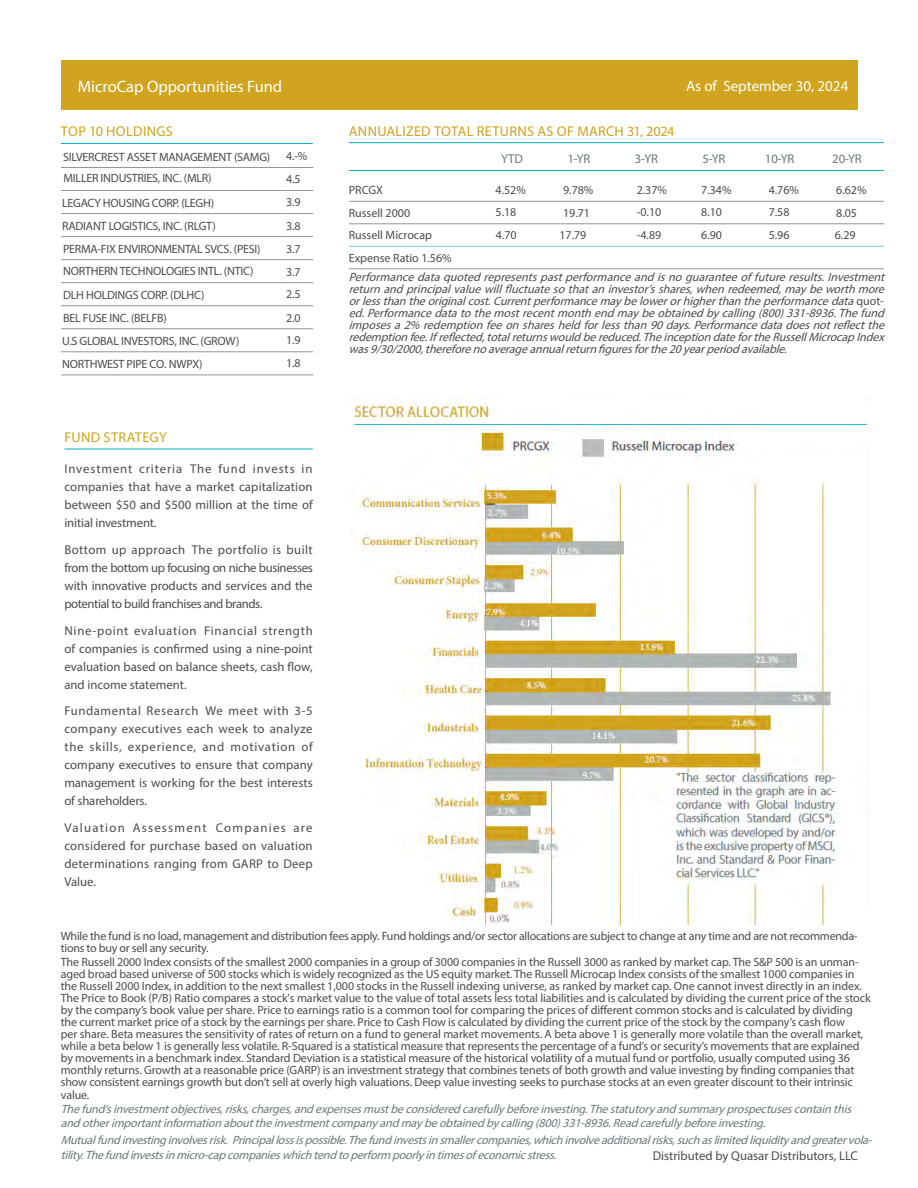
<style>
.page{position:relative;width:918px;height:1188px;background:#fff}
.page>*{position:absolute;margin:0;border:0;box-sizing:border-box;transform-origin:0 0}
.t1{font:16.5px "Myriad Pro";color:#fff}
.t2{font:15px "Myriad Pro";color:#fff}
.t3{font:14.25px "Myriad Pro";letter-spacing:.02em;color:#d0a41f}
.t4{font:12.75px/18px "Myriad Pro";color:#4b4c4d;text-align:justify}
.t5{font:12.75px "Myriad Pro";letter-spacing:-.015em;color:#6a787b}
.t6{font:12px/12px "Myriad Pro";letter-spacing:-.01em;color:#4b4c4d}
.t7{font:italic 12px/12px "Myriad Pro";color:#4b4c4d}
.t8{font:italic 12px/13.5px "Myriad Pro";color:#6a787b}
.s1{font-style:normal}
</style>
<div class="page">
<div style="left:61px;top:61px;width:796px;height:49px;background:#d0a41f"></div>
<hr style="left:61px;top:143px;width:252px;height:1px;background:#00a9bf">
<hr style="left:349px;top:142px;width:535px;height:1px;background:#00a9bf">
<hr style="left:349px;top:170px;width:535px;height:1px;background:#00a9bf">
<hr style="left:349px;top:201px;width:535px;height:1px;background:#939598">
<hr style="left:349px;top:223px;width:535px;height:1px;background:#939598">
<hr style="left:349px;top:246px;width:535px;height:1px;background:#73cdda">
<hr style="left:349px;top:268px;width:535px;height:1px;background:#939598">
<hr style="left:61px;top:167px;width:225px;height:1px;background:#939598">
<svg style="left:286px;top:167px;width:27px;height:1px"></svg>
<hr style="left:61px;top:190px;width:225px;height:1px;background:#939598">
<svg style="left:286px;top:190px;width:27px;height:1px"></svg>
<hr style="left:61px;top:213px;width:225px;height:1px;background:#939598">
<svg style="left:286px;top:213px;width:27px;height:1px"></svg>
<hr style="left:61px;top:236px;width:225px;height:1px;background:#939598">
<svg style="left:286px;top:236px;width:27px;height:1px"></svg>
<hr style="left:61px;top:259px;width:225px;height:1px;background:#939598">
<svg style="left:286px;top:259px;width:27px;height:1px"></svg>
<hr style="left:61px;top:282px;width:225px;height:1px;background:#939598">
<svg style="left:286px;top:282px;width:27px;height:1px"></svg>
<hr style="left:61px;top:305px;width:225px;height:1px;background:#939598">
<svg style="left:286px;top:305px;width:27px;height:1px"></svg>
<hr style="left:61px;top:328px;width:225px;height:1px;background:#939598">
<svg style="left:286px;top:328px;width:27px;height:1px"></svg>
<hr style="left:61px;top:351px;width:225px;height:1px;background:#939598">
<svg style="left:286px;top:351px;width:27px;height:1px"></svg>
<hr style="left:61px;top:375px;width:225px;height:1px;background:#939598">
<svg style="left:286px;top:375px;width:27px;height:1px"></svg>
<hr style="left:64px;top:449px;width:249px;height:1px;background:#00a9bf">
<img style="left:351px;top:397px;width:516px;height:528px">
<p class="t2" style="left:686px;top:77px;width:164px">As of September 30, 2024</p>
<h1 class="t1" style="left:78px;top:76px;width:206px">MicroCap Opportunities Fund</h1>
<p class="t3" style="left:61px;top:123px;width:113px">TOP 10 HOLDINGS</p>
<p class="t3" style="left:349px;top:122px;width:327px">ANNUALIZED TOTAL RETURNS AS OF MARCH 31, 2024</p>
<p class="t5" style="left:501px;top:151px;width:23px">YTD</p>
<p class="t5" style="left:567px;top:151px;width:25px">1-YR</p>
<p class="t5" style="left:635px;top:151px;width:25px">3-YR</p>
<p class="t5" style="left:702px;top:151px;width:25px">5-YR</p>
<p class="t5" style="left:765px;top:151px;width:31px">10-YR</p>
<p class="t5" style="left:832px;top:151px;width:31px">20-YR</p>
<p class="t6" style="left:349px;top:184px;width:36px">PRCGX</p>
<p class="t6" style="left:836px;top:184px;width:32px">6.62%</p>
<p class="t6" style="left:349px;top:207px;width:63px">Russell 2000</p>
<p class="t6" style="left:496px;top:206px;width:22px">5.18</p>
<p class="t6" style="left:563px;top:207px;width:29px">19.71</p>
<p class="t6" style="left:637px;top:206px;width:26px">-0.10</p>
<p class="t6" style="left:701px;top:206px;width:22px">8.10</p>
<p class="t6" style="left:769px;top:206px;width:22px">7.58</p>
<p class="t6" style="left:836px;top:207px;width:22px">8.05</p>
<p class="t6" style="left:349px;top:229px;width:85px">Russell Microcap</p>
<p class="t6" style="left:496px;top:229px;width:22px">4.70</p>
<p class="t6" style="left:559px;top:229px;width:29px">17.79</p>
<p class="t6" style="left:637px;top:229px;width:26px">-4.89</p>
<p class="t6" style="left:701px;top:229px;width:22px">6.90</p>
<p class="t6" style="left:769px;top:229px;width:22px">5.96</p>
<p class="t6" style="left:835px;top:229px;width:22px">6.29</p>
<p class="t6" style="left:349px;top:252px;width:104px">Expense Ratio 1.56%</p>
<p class="t7" style="left:349px;top:270px;width:541px">Performancedataquotedrepresentspastperformanceandisnoguaranteeoffutureresults.Investment returnandprincipalvaluewillfluctuatesothataninvestor’sshares,whenredeemed,maybeworthmore orlessthantheoriginalcost.Currentperformancemaybelowerorhigherthantheperformancedata<span class="s1">q u o t - </span>ed.Performancedatatothemostrecentmonthendmaybeobtainedbycalling(800)331-8936.Thefund imposesa2% redemptionfeeonsharesheldforlessthan90days.Performancedatadoesnotreflectthe redemptionfee.Ifreflected,totalreturnswouldbereduced.TheinceptiondatefortheRussellMicrocapIndex was9/30/2000,thereforenoaverageannualreturnfiguresforthe20yearperiodavailable.</p>
<p class="t6" style="left:63px;top:151px;width:209px">SILVERCREST ASSET MANAGEMENT (SAMG)</p>
<p class="t6" style="left:286px;top:150px;width:23px">4.-%</p>
<p class="t6" style="left:64px;top:172px;width:149px">MILLER INDUSTRIES, INC. (MLR)</p>
<p class="t6" style="left:286px;top:168px;width:16px;line-height:22.5px">4.5<br>3.9</p>
<p class="t6" style="left:63px;top:243px;width:199px">PERMA-FIX ENVIRONMENTAL SVCS. (PESI)</p>
<p class="t6" style="left:62px;top:197px;width:153px">LEGACY HOUSING CORP. (LEGH)</p>
<p class="t6" style="left:286px;top:219px;width:16px">3.8</p>
<p class="t6" style="left:62px;top:220px;width:155px">RADIANT LOGISTICS, INC. (RLGT)</p>
<p class="t6" style="left:286px;top:242px;width:16px">3.7</p>
<p class="t6" style="left:63px;top:265px;width:192px">NORTHERN TECHNOLOGIES INTL. (NTIC)</p>
<p class="t6" style="left:286px;top:265px;width:16px">3.7</p>
<p class="t6" style="left:286px;top:288px;width:16px">2.5</p>
<p class="t6" style="left:63px;top:289px;width:143px">DLH HOLDINGS CORP. (DLHC)</p>
<p class="t6" style="left:63px;top:312px;width:105px">BEL FUSE INC. (BELFB)</p>
<p class="t6" style="left:286px;top:312px;width:16px">2.0</p>
<p class="t6" style="left:62px;top:335px;width:179px">U.S GLOBAL INVESTORS, INC. (GROW)</p>
<p class="t6" style="left:286px;top:329px;width:16px;line-height:22.5px">1.9<br>1.8</p>
<p class="t6" style="left:62px;top:358px;width:142px">NORTHWEST PIPE CO. NWPX)</p>
<p class="t3" style="left:65px;top:428px;width:104px">FUND STRATEGY</p>
<p class="t4" style="left:64px;top:460px;width:250px">Investment criteria The fund invests in companies that have a market capitalization between $50 and $500 million at the time of initial investment.</p>
<p class="t4" style="left:64px;top:541px;width:250px">Bottom up approach The portfolio is built from the bottom up focusing on niche businesses with innovative products and services and the potential to build franchises and brands.</p>
<p class="t4" style="left:64px;top:621px;width:250px">Nine-point evaluation Financial strength of companies is confirmed using a nine-point evaluation based on balance sheets, cash flow, and income statement.</p>
<p class="t4" style="left:64px;top:702px;width:250px">Fundamental Research We meet with 3-5 company executives each week to analyze the skills, experience, and motivation of company executives to ensure that company management is working for the best interests of shareholders.</p>
<p class="t4" style="left:64px;top:818px;width:250px">Valuation Assessment Companies are considered for purchase based on valuation determinations ranging from GARP to Deep Value.</p>
<p class="t6" style="left:61px;top:929px;width:798px">While the fund is no load, management and distribution fees apply. Fund holdings and/or sector allocations are subject to change at any time and are not recommenda&shy;tions to buy or sell any security.</p>
<p class="t6" style="left:61px;top:956px;width:811px">The Russell 2000 Index consists of the smallest 2000 companies in a group of 3000 companies in the Russell 3000 as ranked by market cap. The S&amp;P 500 is an unman&shy;aged broad based universe of 500 stocks which is widely recognized as the US equity market. The Russell Microcap Index consists of the smallest 1000 companies in the Russell 2000 Index, in addition to the next smallest 1,000 stocks in the Russell indexing universe, as ranked by market cap. One cannot invest directly in an index.<br>The Price to Book (P/B) Ratio compares a stock's market value to the value of total assets less total liabilities and is calculated by dividing the current price of the stock by the company’s book value per share. Price to earnings ratio is a common tool for comparing the prices of different common stocks and is calculated by dividing the current market price of a stock by the earnings per share. Price to Cash Flow is calculated by dividing the current price of the stock by the company’s cash flow<br>per share. Beta measures the sensitivity of rates of return on a fund to general market movements. A beta above 1 is generally more volatile than the overall market, while a beta below 1 is generally less volatile. R-Squared is a statistical measure that represents the percentage of a fund’s or security’s movements that are explained by movements in a benchmark index. Standard Deviation is a statistical measure of the historical volatility of a mutual fund or portfolio, usually computed using 36 monthly returns. Growth at a reasonable price (GARP) is an investment strategy that combines tenets of both growth and value investing by finding companies that show consistent earnings growth but don’t sell at overly high valuations. Deep value investing seeks to purchase stocks at an even greater discount to their intrinsic</p>
<p class="t6" style="left:61px;top:1089px;width:30px">value.</p>
<p class="t8" style="left:61px;top:1103px;width:796px">Thefund’sinvestmentobjectives,risks,charges,andexpensesmustbeconsideredcarefullybeforeinvesting.Thestatutoryandsummaryprospectusescontainthis andotherimportantinformationabouttheinvestmentcompanyandmaybeobtainedbycalling(800)331-8936.Readcarefullybeforeinvesting.</p>
<p class="t8" style="left:61px;top:1132px;width:816px;line-height:15px">Mutualfundinvestinginvolvesrisk.Principallossispossible.Thefundinvestsinsmallercompanies,whichinvolveadditionalrisks,suchaslimitedliquidityandgreatervola&shy;tility.Thefundinvestsinmicro-capcompanieswhichtendtoperform poorlyintimesofeconomicstress.</p>
<p class="t4" style="left:653px;top:1146px;width:207px">Distributed by Quasar Distributors, LLC</p>
</div>
